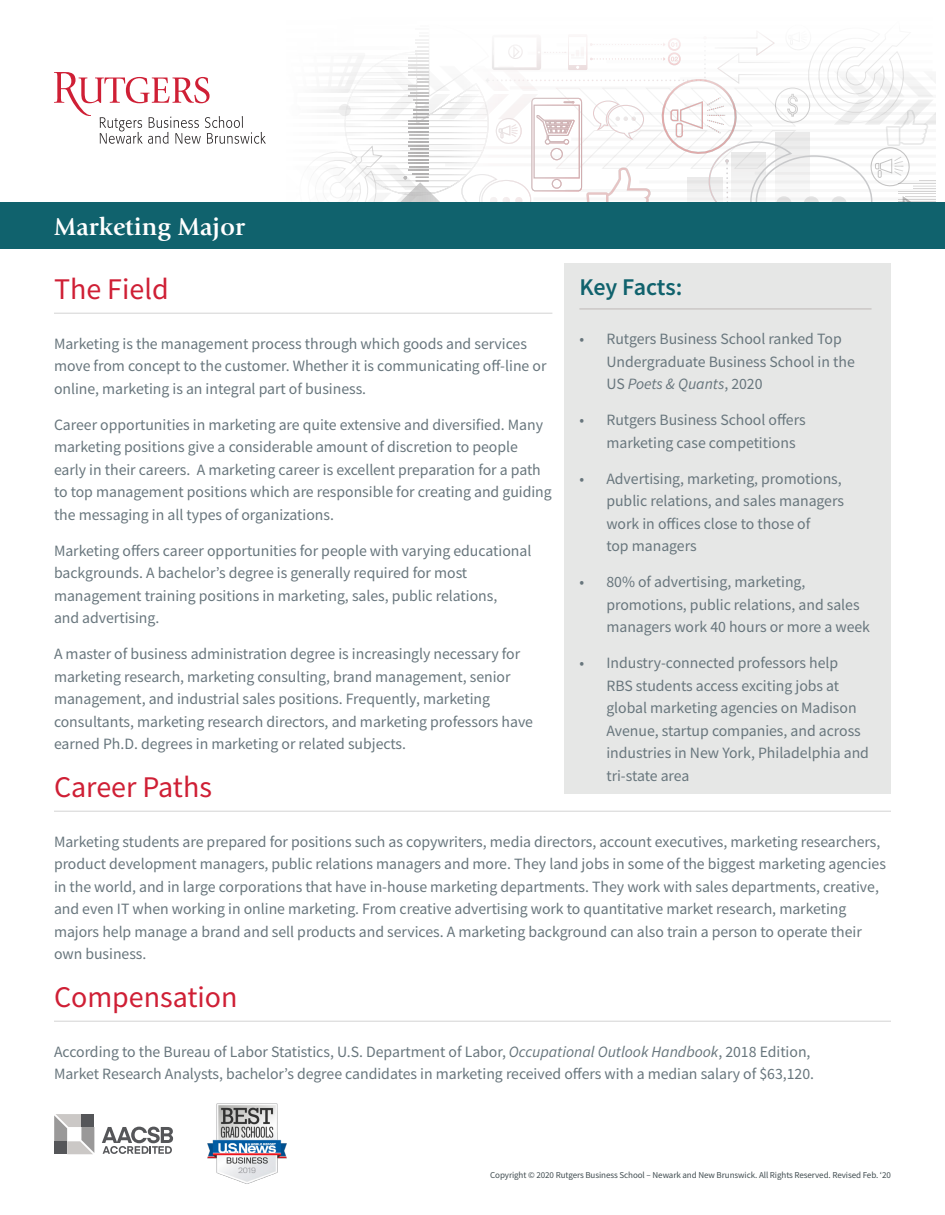
<style>
.page{position:relative;width:945px;height:1215px;background:#fff}
.page>*{position:absolute;margin:0;border:0;box-sizing:border-box;transform-origin:0 0}
.Subhead_w_rule_below{font:30px "Source Sans Pro";color:#cf1f35}
.t1{font:700 25.5px "Giovanni Std";color:#fff}
.Sidebar_-_Head{font:600 24px "Source Sans Pro";letter-spacing:-.01em;color:#10626d}
.Text{font:15.75px/22.5px "Source Sans Pro";color:#68767d}
.Copyright_slug{font:9px "Source Sans Pro";letter-spacing:-.01em;color:#404c50}
.s1{font-style:italic}
</style>
<div class="page">
<svg style="left:54px;top:72px;width:212px;height:72px"></svg>
<svg style="left:438px;top:108px;width:496px;height:94px"></svg>
<svg style="left:420px;top:108px;width:18px;height:94px"></svg>
<svg style="left:314px;top:108px;width:106px;height:94px"></svg>
<div style="left:0;top:202px;width:945px;height:47px;background:#10626d"></div>
<hr style="left:54px;top:313px;width:498px;height:1px;background:#d8d8d8">
<hr style="left:54px;top:811px;width:837px;height:1px;background:#d8d8d8">
<hr style="left:54px;top:1021px;width:837px;height:1px;background:#d8d8d8">
<div style="left:565px;top:263px;width:326px;height:531px;background:#e6e7e6"></div>
<hr style="left:579px;top:308px;width:293px;height:2px;background:#cbc8c6">
<svg style="left:54px;top:1114px;width:40px;height:40px"></svg>
<div style="left:54px;top:1141px;width:13px;height:13px;background:#555659"></div>
<svg style="left:102px;top:1127px;width:71px;height:27px"></svg>
<img style="left:207px;top:1103px;width:80px;height:81px">
<p class="t1" style="left:54px;top:212px;width:193px">Marketing Major</p>
<p class="Subhead_w_rule_below" style="left:54px;top:270px;width:116px">The Field</p>
<p class="Text" style="left:54px;top:332px;width:494px">Marketing is the management process through which goods and services move from concept to the customer. Whether it is communicating off-line or online, marketing is an integral part of business.</p>
<p class="Text" style="left:54px;top:413px;width:499px">Career opportunities in marketing are quite extensive and diversified. Many marketing positions give a considerable amount of discretion to people early in their careers. A marketing career is excellent preparation for a path to top management positions which are responsible for creating and guiding the messaging in all types of organizations.</p>
<p class="Text" style="left:54px;top:539px;width:479px">Marketing offers career opportunities for people with varying educational backgrounds. A bachelor’s degree is generally required for most management training positions in marketing, sales, public relations,<br>and advertising.</p>
<p class="Text" style="left:54px;top:643px;width:481px">A master of business administration degree is increasingly necessary for marketing research, marketing consulting, brand management, senior management, and industrial sales positions. Frequently, marketing consultants, marketing research directors, and marketing professors have earned Ph.D. degrees in marketing or related subjects.</p>
<p class="Subhead_w_rule_below" style="left:54px;top:768px;width:159px">Career Paths</p>
<p class="Text" style="left:54px;top:830px;width:833px">Marketing students are prepared for positions such as copywriters, media directors, account executives, marketing researchers, product development managers, public relations managers and more. They land jobs in some of the biggest marketing agencies in the world, and in large corporations that have in-house marketing departments. They work with sales departments, creative, and even IT when working in online marketing. From creative advertising work to quantitative market research, marketing majors help manage a brand and sell products and services. A marketing background can also train a person to operate their own business.</p>
<p class="Subhead_w_rule_below" style="left:54px;top:978px;width:185px">Compensation</p>
<p class="Text" style="left:54px;top:1040px;width:762px">According to the Bureau of Labor Statistics, U.S. Department of Labor, <span class="s1">Occupational Outlook Handbook</span>, 2018 Edition,<br>Market Research Analysts, bachelor’s degree candidates in marketing received offers with a median salary of $63,120.</p>
<p class="Sidebar_-_Head" style="left:579px;top:271px;width:104px">Key Facts:</p>
<p class="Text" style="left:606px;top:328px;width:250px;text-indent:-27px">• Rutgers Business School ranked Top<br>Undergraduate Business School in the<br>US <span class="s1">Poets &amp; Quants</span>, 2020</p>
<p class="Text" style="left:606px;top:409px;width:201px;text-indent:-27px">• Rutgers Business School offers marketing case competitions</p>
<p class="Text" style="left:606px;top:467px;width:239px;text-indent:-27px">• Advertising, marketing, promotions, public relations, and sales managers work in offices close to those of<br>top managers</p>
<p class="Text" style="left:606px;top:571px;width:265px;text-indent:-27px">• 80% of advertising, marketing, promotions, public relations, and sales managers work 40 hours or more a week</p>
<p class="Text" style="left:606px;top:652px;width:264px;text-indent:-27px">• Industry-connected professors help<br>RBS students access exciting jobs at global marketing agencies on Madison Avenue, startup companies, and across industries in New York, Philadelphia and tri-state area</p>
<p class="Copyright_slug" style="left:490px;top:1169px;width:402px">Copyright © 2020 Rutgers Business School – Newark and New Brunswick. All Rights Reserved. Revised Feb. ‘20</p>
</div>
